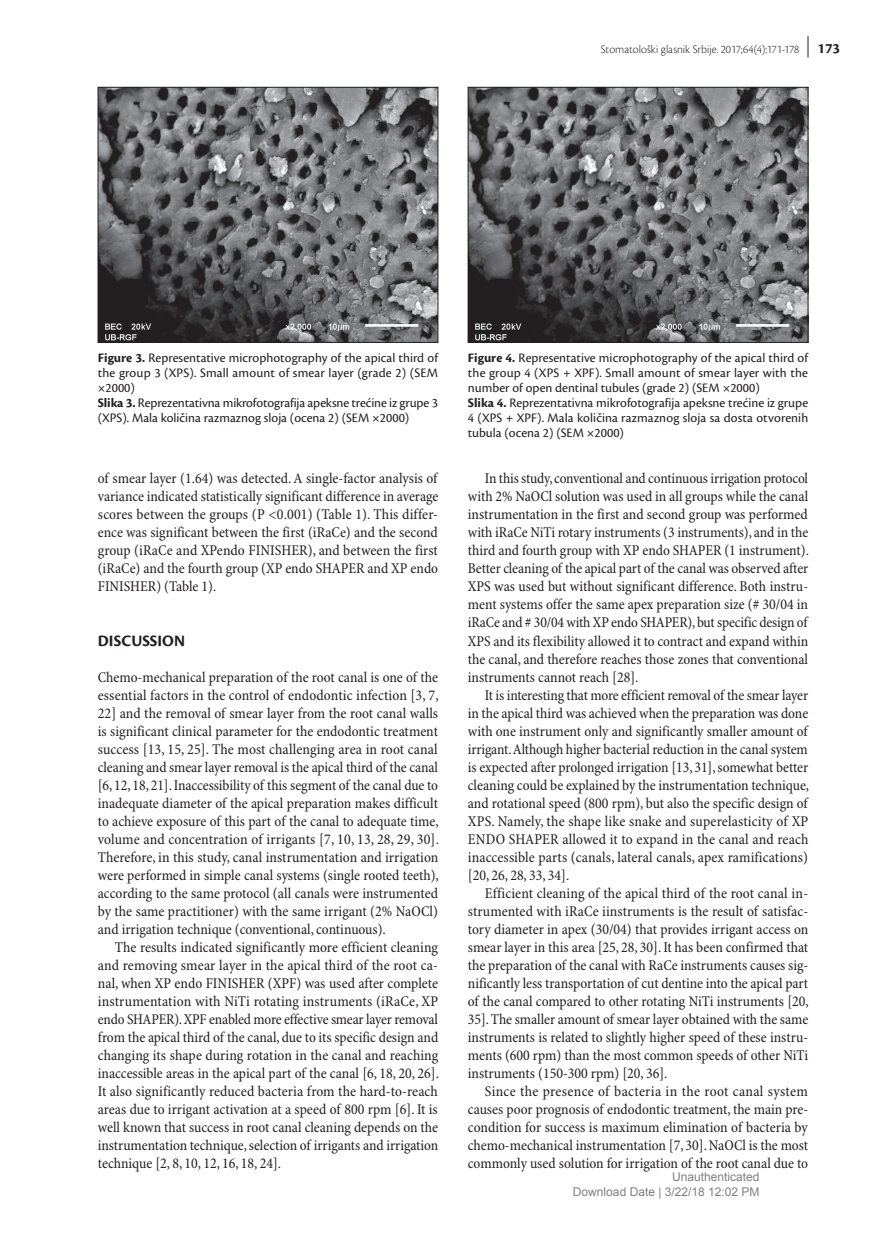
<style>
.page{position:relative;width:872px;height:1234px;background:#fff}
.page>*{position:absolute;margin:0;border:0;box-sizing:border-box;transform-origin:0 0}
.t1{font:700 16.5px "Cronos Pro";letter-spacing:.005em;color:#231f20}
.t2{font:condensed 15px/18px "Minion Pro";color:#231f20;text-align:justify}
.t3{font:13.5px/15px "Cronos Pro";color:#231f20}
.t4{font:12px "Cronos Pro Lt Subh";color:#231f20}
.t5{font:12px/15px "Arial";color:#808080;text-align:right}
.s1{font-family:"Cronos Pro";font-weight:700;font-size:15px}
.s2{font-weight:700}
</style>
<div class="page">
<svg style="left:807px;top:36px;width:1px;height:21px"></svg>
<img style="left:100px;top:89px;width:336px;height:251px">
<div style="left:98px;top:87px;width:340px;height:255px;border:1px solid #231f20"></div>
<img style="left:470px;top:89px;width:336px;height:251px">
<div style="left:468px;top:87px;width:340px;height:255px;border:1px solid #231f20"></div>
<p class="t4" style="left:601px;top:43px;width:241px">Stomatološki glasnik Srbije. 2017;64(4):171-178 <span class="s1">173</span></p>
<p class="t3" style="left:98px;top:350px;width:342px"><span class="s2">Figure 3.</span> Representative microphotography of the apical third of the group 3 (XPS). Small amount of smear layer (grade 2) (SEM ×2000)<br><span class="s2">Slika 3.</span> Reprezentativna mikrofotografija apeksne trećine iz grupe 3 (XPS). Mala količina razmaznog sloja (ocena 2) (SEM ×2000)</p>
<p class="t3" style="left:468px;top:350px;width:342px"><span class="s2">Figure 4.</span> Representative microphotography of the apical third of the group 4 (XPS + XPF). Small amount of smear layer with the number of open dentinal tubules (grade 2) (SEM ×2000)<br><span class="s2">Slika 4.</span> Reprezentativna mikrofotografija apeksne trećine iz grupe 4 (XPS + XPF). Mala količina razmaznog sloja sa dosta otvorenih tubula (ocena 2) (SEM ×2000)</p>
<p class="t2" style="left:98px;top:470px;width:342px">of smear layer (1.64) was detected. A single-factor analysis of variance indicated statistically significant difference in average scores between the groups (P &lt;0.001) (Table 1). This differ&shy;ence was significant between the first (iRaCe) and the second group (iRaCe and XPendo FINISHER), and between the first (iRaCe) and the fourth group (XP endo SHAPER and XP endo FINISHER) (Table 1).</p>
<p class="t1" style="left:98px;top:630px;width:89px">DISCUSSION</p>
<p class="t2" style="left:98px;top:668px;width:343px">Chemo-mechanical preparation of the root canal is one of the essential factors in the control of endodontic infection [3, 7, 22] and the removal of smear layer from the root canal walls is significant clinical parameter for the endodontic treatment success [13, 15, 25]. The most challenging area in root canal cleaning and smear layer removal is the apical third of the canal [6, 12, 18, 21]. Inaccessibility of this segment of the canal due to inadequate diameter of the apical preparation makes difficult to achieve exposure of this part of the canal to adequate time, volume and concentration of irrigants [7, 10, 13, 28, 29, 30].<br>Therefore, in this study, canal instrumentation and irrigation were performed in simple canal systems (single rooted teeth), according to the same protocol (all canals were instrumented by the same practitioner) with the same irrigant (2% NaOCl) and irrigation technique (conventional, continuous).</p>
<p class="t2" style="left:98px;top:938px;width:343px;text-indent:17px">The results indicated significantly more efficient cleaning and removing smear layer in the apical third of the root ca&shy;nal, when XP endo FINISHER (XPF) was used after complete instrumentation with NiTi rotating instruments (iRaCe, XP endo SHAPER). XPF enabled more effective smear layer removal from the apical third of the canal, due to its specific design and changing its shape during rotation in the canal and reaching inaccessible areas in the apical part of the canal [6, 18, 20, 26].<br>It also significantly reduced bacteria from the hard-to-reach areas due to irrigant activation at a speed of 800 rpm [6]. It is well known that success in root canal cleaning depends on the instrumentation technique, selection of irrigants and irrigation technique [2, 8, 10, 12, 16, 18, 24].</p>
<p class="t2" style="left:468px;top:470px;width:342px;text-indent:17px">In this study, conventional and continuous irrigation protocol with 2% NaOCl solution was used in all groups while the canal instrumentation in the first and second group was performed with iRaCe NiTi rotary instruments (3 instruments), and in the third and fourth group with XP endo SHAPER (1 instrument).<br>Better cleaning of the apical part of the canal was observed after XPS was used but without significant difference. Both instru&shy;ment systems offer the same apex preparation size (# 30/04 in iRaCe and # 30/04 with XP endo SHAPER), but specific design of XPS and its flexibility allowed it to contract and expand within the canal, and therefore reaches those zones that conventional instruments cannot reach [28].</p>
<p class="t2" style="left:468px;top:686px;width:343px;text-indent:17px">It is interesting that more efficient removal of the smear layer in the apical third was achieved when the preparation was done with one instrument only and significantly smaller amount of irrigant. Although higher bacterial reduction in the canal system is expected after prolonged irrigation [13, 31], somewhat better cleaning could be explained by the instrumentation technique, and rotational speed (800 rpm), but also the specific design of XPS. Namely, the shape like snake and superelasticity of XP ENDO SHAPER allowed it to expand in the canal and reach inaccessible parts (canals, lateral canals, apex ramifications) [20, 26, 28, 33, 34].</p>
<p class="t2" style="left:468px;top:884px;width:342px;text-indent:17px">Efficient cleaning of the apical third of the root canal in&shy;strumented with iRaCe iinstruments is the result of satisfac&shy;tory diameter in apex (30/04) that provides irrigant access on smear layer in this area [25, 28, 30]. It has been confirmed that the preparation of the canal with RaCe instruments causes sig&shy;nificantly less transportation of cut dentine into the apical part of the canal compared to other rotating NiTi instruments [20, 35]. The smaller amount of smear layer obtained with the same instruments is related to slightly higher speed of these instru&shy;ments (600 rpm) than the most common speeds of other NiTi instruments (150-300 rpm) [20, 36].</p>
<p class="t2" style="left:468px;top:1082px;width:342px;text-indent:17px">Since the presence of bacteria in the root canal system causes poor prognosis of endodontic treatment, the main pre&shy;condition for success is maximum elimination of bacteria by chemo-mechanical instrumentation [7, 30]. NaOCl is the most commonly used solution for irrigation of the root canal due to</p>
<p class="t5" style="left:573px;top:1170px;width:188px">Unauthenticated<br>Download Date | 3/22/18 12:02 PM</p>
</div>
